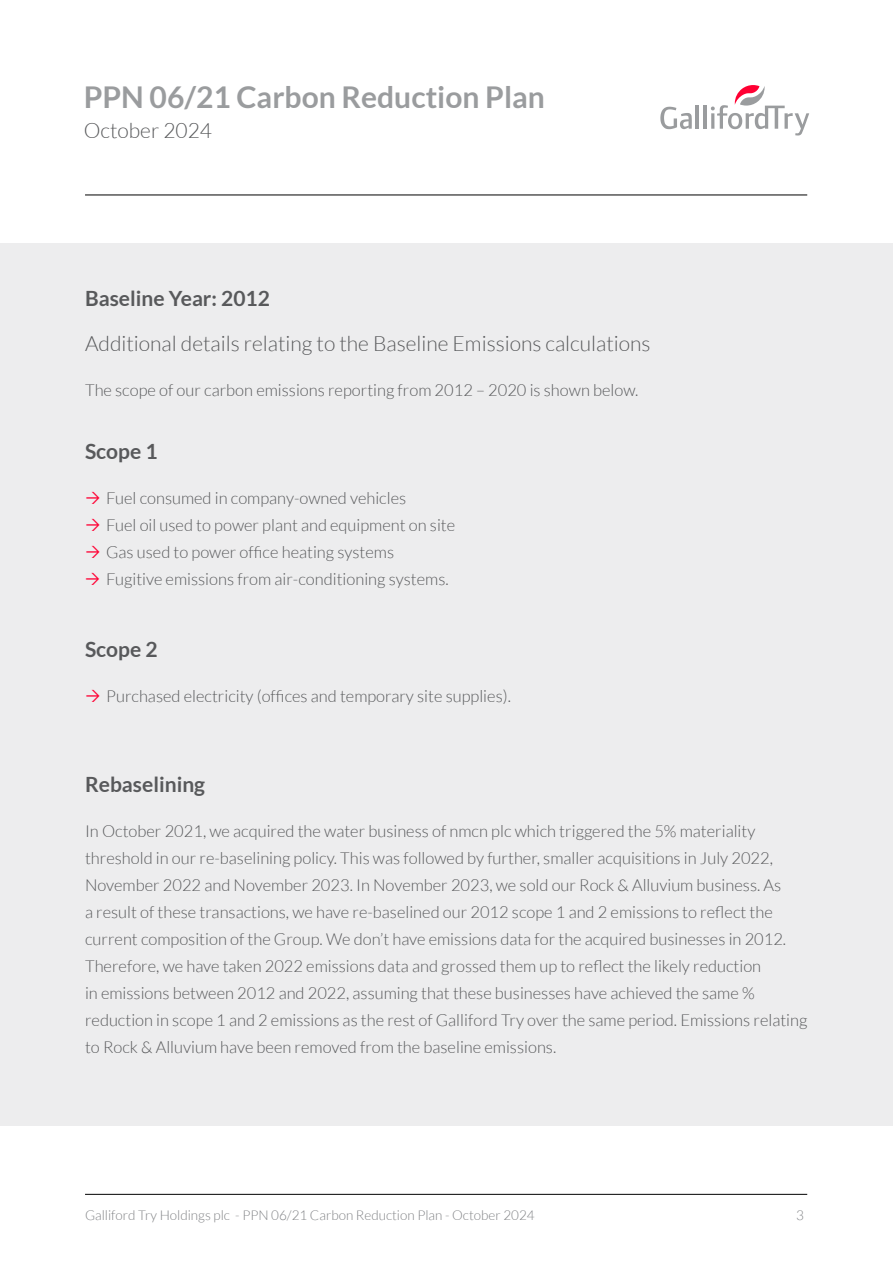
<style>
.page{position:relative;width:893px;height:1263px;background:#fff}
.page>*{position:absolute;margin:0;border:0;box-sizing:border-box;transform-origin:0 0}
.t1{font:700 30px "Lato";color:#9a9c9e}
.t2{font:300 21px "Lato";color:#58595b}
.t3{font:700 21px "Lato";color:#58595b}
.t4{font:300 16.5px/27px "Lato";color:#58595b}
.t5{font:300 13.5px "Lato";color:#808285}
</style>
<div class="page">
<hr style="left:85px;top:195px;width:722px;height:1px;background:#000">
<hr style="left:85px;top:1194px;width:722px;height:1px;background:#000">
<hr style="left:696px;top:106px;width:3px;height:23px;background:#9a9c9e">
<hr style="left:703px;top:106px;width:4px;height:23px;background:#9a9c9e">
<svg style="left:660px;top:107px;width:32px;height:22px"></svg>
<svg style="left:711px;top:85px;width:98px;height:50px"></svg>
<div style="left:0;top:243px;width:893px;height:882px;background:#ededee"></div>
<h1 class="t1" style="left:84px;top:80px;width:463px">PPN 06/21 Carbon Reduction Plan</h1>
<p class="t2" style="left:84px;top:119px;width:130px">October 2024</p>
<p class="t3" style="left:85px;top:286px;width:186px">Baseline Year: 2012</p>
<p class="t2" style="left:85px;top:332px;width:567px">Additional details relating to the Baseline Emissions calculations</p>
<p class="t4" style="left:85px;top:377px;width:555px">The scope of our carbon emissions reporting from 2012 – 2020 is shown below.</p>
<p class="t3" style="left:85px;top:439px;width:74px">Scope 1</p>
<p class="t4" style="left:106px;top:485px;width:350px">Fuel consumed in company-owned vehicles<br>Fuel oil used to power plant and equipment on site Gas used to power office heating systems<br>Fugitive emissions from air-conditioning systems.</p>
<p class="t3" style="left:85px;top:637px;width:74px">Scope 2</p>
<p class="t4" style="left:106px;top:683px;width:406px">Purchased electricity (offices and temporary site supplies).</p>
<p class="t3" style="left:85px;top:772px;width:122px">Rebaselining</p>
<p class="t4" style="left:85px;top:818px;width:724px">In October 2021, we acquired the water business of nmcn plc which triggered the 5% materiality threshold in our re-baselining policy. This was followed by further, smaller acquisitions in July 2022, November 2022 and November 2023. In November 2023, we sold our Rock &amp; Alluvium business. As<br>a result of these transactions, we have re-baselined our 2012 scope 1 and 2 emissions to reflect the current composition of the Group. We don’t have emissions data for the acquired businesses in 2012.<br>Therefore, we have taken 2022 emissions data and grossed them up to reflect the likely reduction<br>in emissions between 2012 and 2022, assuming that these businesses have achieved the same % reduction in scope 1 and 2 emissions as the rest of Galliford Try over the same period. Emissions relating to Rock &amp; Alluvium have been removed from the baseline emissions.</p>
<p class="t5" style="left:85px;top:1208px;width:451px">Galliford Try Holdings plc - PPN 06/21 Carbon Reduction Plan - October 2024</p>
<p class="t5" style="left:796px;top:1208px;width:9px">3</p>
</div>
